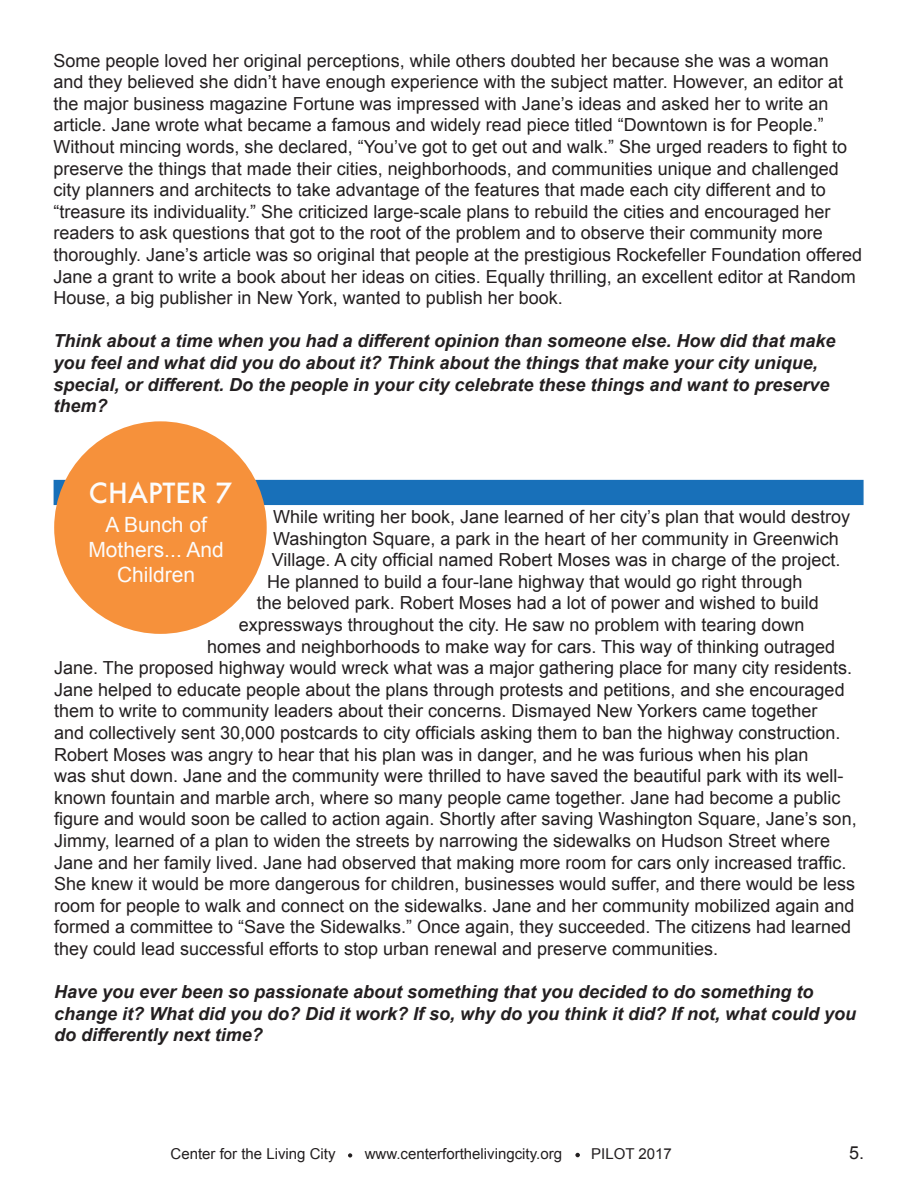
<style>
.page{position:relative;width:918px;height:1188px;background:#fff}
.page>*{position:absolute;margin:0;border:0;box-sizing:border-box;transform-origin:0 0}
.t1{font:500 27px "Futura";color:#fcfcfc}
.t2{font:21px/25.2px "Arial";color:#fcfcfc;text-align:center}
.t3{font:18px/21.6px "Arial";color:#231f20}
.t4{font:italic 700 18px/21.6px "Arial";color:#231f20}
.t5{font:15px "Arial";color:#231f20}
</style>
<div class="page">
<div style="left:54px;top:480px;width:810px;height:25px;background:#1870b9"></div>
<div style="left:54px;top:421px;width:213px;height:213px;background:#f6913b;border-radius:50%"></div>
<svg style="left:348px;top:1153px;width:4px;height:5px"></svg>
<svg style="left:575px;top:1153px;width:5px;height:4px"></svg>
<p class="t3" style="left:54px;top:50px;width:810px">Some people loved her original perceptions, while others doubted her because she was a woman and they believed she didn’t have enough experience with the subject matter. However, an editor at the major business magazine Fortune was impressed with Jane’s ideas and asked her to write an article. Jane wrote what became a famous and widely read piece titled “Downtown is for People.” Without mincing words, she declared, “You’ve got to get out and walk.” She urged readers to fight to preserve the things that made their cities, neighborhoods, and communities unique and challenged city planners and architects to take advantage of the features that made each city different and to “treasure its individuality.” She criticized large-scale plans to rebuild the cities and encouraged her readers to ask questions that got to the root of the problem and to observe their community more thoroughly. Jane’s article was so original that people at the prestigious Rockefeller Foundation offered Jane a grant to write a book about her ideas on cities. Equally thrilling, an excellent editor at Random House, a big publisher in New York, wanted to publish her book.</p>
<p class="t4" style="left:54px;top:331px;width:783px">Think about a time when you had a different opinion than someone else. How did that make you feel and what did you do about it? Think about the things that make your city unique, special, or different. Do the people in your city celebrate these things and want to preserve them?</p>
<p class="t1" style="left:89px;top:474px;width:145px">CHAPTER 7</p>
<p class="t3" style="left:273px;top:506px;width:578px">While writing her book, Jane learned of her city’s plan that would destroy</p>
<p class="t3" style="left:273px;top:528px;width:567px">Washington Square, a park in the heart of her community in Greenwich</p>
<p class="t3" style="left:272px;top:549px;width:570px">Village. A city official named Robert Moses was in charge of the project.</p>
<p class="t3" style="left:267px;top:571px;width:537px">He planned to build a four-lane highway that would go right through</p>
<p class="t3" style="left:257px;top:592px;width:564px">the beloved park. Robert Moses had a lot of power and wished to build</p>
<p class="t3" style="left:239px;top:614px;width:567px">expressways throughout the city. He saw no problem with tearing down</p>
<p class="t3" style="left:207px;top:636px;width:629px">homes and neighborhoods to make way for cars. This way of thinking outraged</p>
<p class="t3" style="left:54px;top:657px;width:799px">Jane. The proposed highway would wreck what was a major gathering place for many city residents.</p>
<p class="t3" style="left:54px;top:679px;width:792px">Jane helped to educate people about the plans through protests and petitions, and she encouraged</p>
<p class="t3" style="left:54px;top:700px;width:765px">them to write to community leaders about their concerns. Dismayed New Yorkers came together</p>
<p class="t3" style="left:54px;top:722px;width:788px">and collectively sent 30,000 postcards to city officials asking them to ban the highway construction.</p>
<p class="t3" style="left:54px;top:744px;width:756px">Robert Moses was angry to hear that his plan was in danger, and he was furious when his plan</p>
<p class="t3" style="left:54px;top:765px;width:791px">was shut down. Jane and the community were thrilled to have saved the beautiful park with its well-</p>
<p class="t3" style="left:54px;top:787px;width:788px">known fountain and marble arch, where so many people came together. Jane had become a public</p>
<p class="t3" style="left:54px;top:808px;width:804px">figure and would soon be called to action again. Shortly after saving Washington Square, Jane’s son,</p>
<p class="t3" style="left:54px;top:830px;width:777px">Jimmy, learned of a plan to widen the streets by narrowing the sidewalks on Hudson Street where</p>
<p class="t3" style="left:54px;top:852px;width:794px">Jane and her family lived. Jane had observed that making more room for cars only increased traffic.</p>
<p class="t3" style="left:54px;top:873px;width:803px">She knew it would be more dangerous for children, businesses would suffer, and there would be less</p>
<p class="t3" style="left:54px;top:895px;width:802px">room for people to walk and connect on the sidewalks. Jane and her community mobilized again and</p>
<p class="t3" style="left:54px;top:916px;width:799px">formed a committee to “Save the Sidewalks.” Once again, they succeeded. The citizens had learned</p>
<p class="t3" style="left:54px;top:938px;width:665px">they could lead successful efforts to stop urban renewal and preserve communities.</p>
<p class="t4" style="left:54px;top:982px;width:804px">Have you ever been so passionate about something that you decided to do something to change it? What did you do? Did it work? If so, why do you think it did? If not, what could you do differently next time?</p>
<p class="t2" style="left:105px;top:512px;width:103px">A Bunch of</p>
<p class="t2" style="left:88px;top:537px;width:137px">Mothers... And<br>Children</p>
<p class="t5" style="left:171px;top:1144px;width:167px">Center for the Living City</p>
<p class="t5" style="left:365px;top:1144px;width:199px">www.centerforthelivingcity.org</p>
<p class="t5" style="left:591px;top:1144px;width:82px">PILOT 2017</p>
<p class="t3" style="left:849px;top:1142px;width:17px">5.</p>
</div>
